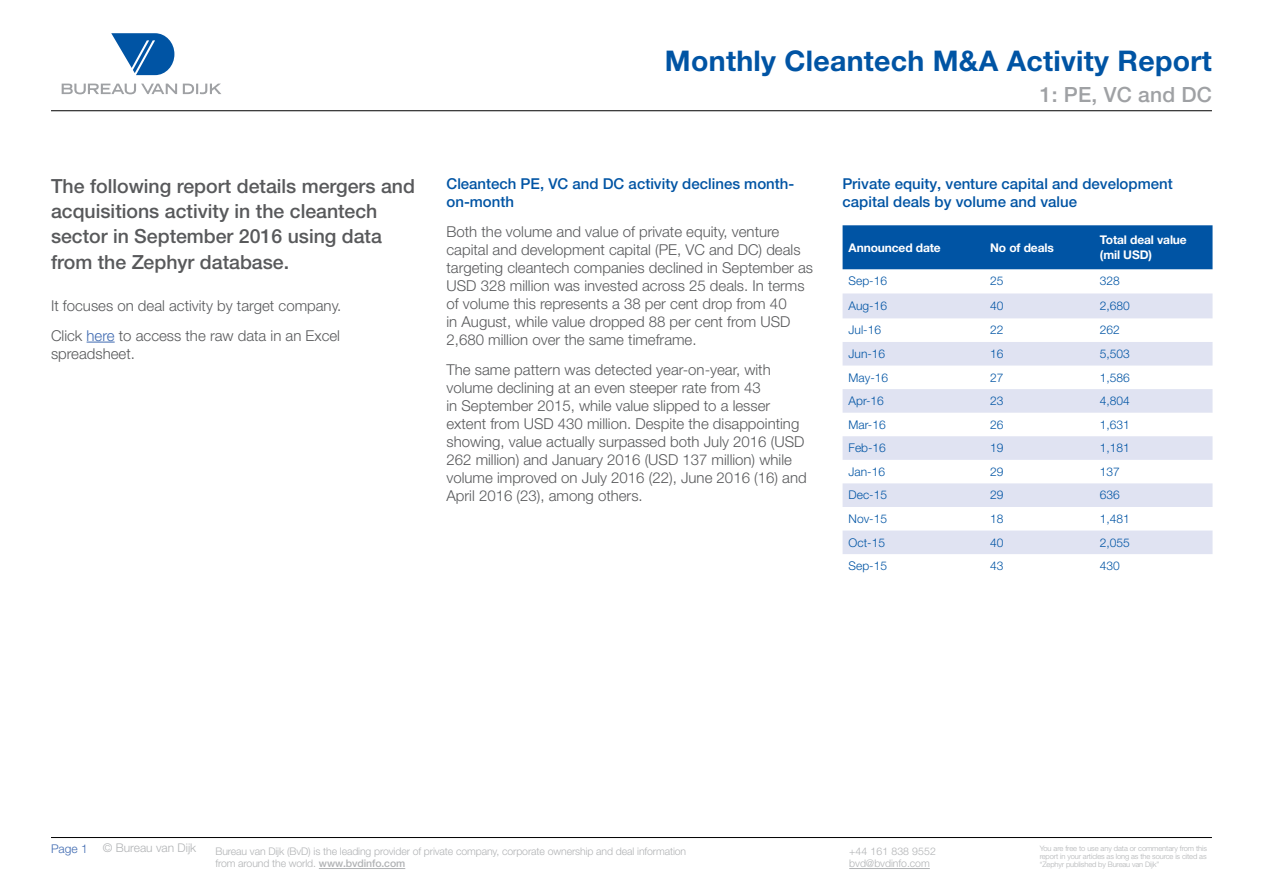
<style>
.page{position:relative;width:1263px;height:893px;background:#fff}
.page>*{position:absolute;margin:0;border:0;box-sizing:border-box;transform-origin:0 0}
.t1{font:700 28.5px "Helvetica Neue LTW1 G";letter-spacing:.01em;color:#0054a4}
.t2{font:500 21px "Helvetica Neue LTW1 G";letter-spacing:.01em;color:#9fa1a4}
.t3{font:500 19.5px/25.3px "Helvetica Neue LTW1 G";color:#58595b}
.t4{font:300 15px/18px "Helvetica Neue LT Std";color:#58595b}
.t5{font:500 15px/18px "Helvetica Neue LTW1 G";color:#0054a4}
.t6{font:300 12px "Helvetica Neue LT Std";color:#0054a4}
.t7{font:700 12px/14.4px "Helvetica Neue LTW1 G";letter-spacing:-.01em;color:#fff}
.t8{font:300 12px "Helvetica Neue LT Std";color:#b1b3b5}
.t9{font:300 12px "Helvetica Neue LT Std";color:#3f6ab1}
.t10{font:300 10.5px/12.6px "Helvetica Neue LT Std";letter-spacing:-.01em;color:#b1b3b5}
.t11{font:300 7.5px/8.2px "Helvetica Neue LT Std";letter-spacing:-.015em;color:#b1b3b5;text-align:justify}
.s1{color:#3f6ab1}
.s2{font-family:"Helvetica Neue LTW1 G";font-weight:500}
</style>
<div class="page">
<hr style="left:319px;top:868px;width:86px;height:1px;background:#b1b3b5">
<hr style="left:849px;top:868px;width:81px;height:1px;background:#b1b3b5">
<svg style="left:62px;top:84px;width:159px;height:10px"></svg>
<svg style="left:111px;top:33px;width:63px;height:42px"></svg>
<hr style="left:51px;top:110px;width:1161px;height:1px;background:#000">
<hr style="left:51px;top:837px;width:1161px;height:1px;background:#000">
<svg style="left:87px;top:342px;width:28px;height:1px"></svg>
<div style="left:842px;top:225px;width:370px;height:44px;background:#0054a4"></div>
<svg style="left:842px;top:293px;width:370px;height:261px;fill:#e0e3f2"></svg>
<h3 class="t3" style="left:51px;top:173px;width:365px">The following report details mergers and acquisitions activity in the cleantech sector in September 2016 using data from the Zephyr database.</h3>
<p class="t4" style="left:51px;top:290px;width:292px;line-height:30px">It focuses on deal activity by target company.<br>Click <span class="s1">here</span> to access the raw data in an Excel</p>
<p class="t4" style="left:51px;top:344px;width:85px">spreadsheet.</p>
<h1 class="t1" style="left:665px;top:43px;width:548px">Monthly Cleantech M&amp;A Activity Report</h1>
<h2 class="t2" style="left:1040px;top:82px;width:173px">1: PE, VC and DC</h2>
<p class="t5" style="left:446px;top:174px;width:349px">Cleantech PE, VC and DC activity declines month&shy;on-month</p>
<p class="t4" style="left:446px;top:222px;width:368px">Both the volume and value of private equity, venture capital and development capital (PE, VC and DC) deals targeting cleantech companies declined in September as USD 328 million was invested across 25 deals. In terms of volume this represents a 38 per cent drop from 40<br>in August, while value dropped 88 per cent from USD 2,680 million over the same timeframe.</p>
<p class="t4" style="left:446px;top:360px;width:362px">The same pattern was detected year-on-year, with volume declining at an even steeper rate from 43<br>in September 2015, while value slipped to a lesser extent from USD 430 million. Despite the disappointing showing, value actually surpassed both July 2016 (USD 262 million) and January 2016 (USD 137 million) while volume improved on July 2016 (22), June 2016 (16) and April 2016 (23), among others.</p>
<p class="t5" style="left:842px;top:175px;width:332px">Private equity, venture capital and development capital deals by volume and value</p>
<p class="t7" style="left:848px;top:240px;width:94px">Announced date</p>
<p class="t7" style="left:990px;top:240px;width:65px">No of deals</p>
<p class="t7" style="left:1100px;top:233px;width:88px">Total deal value (mil USD)</p>
<p class="t6" style="left:848px;top:274px;width:40px">Sep-16</p>
<p class="t6" style="left:990px;top:274px;width:15px">25</p>
<p class="t6" style="left:1100px;top:274px;width:22px">328</p>
<p class="t6" style="left:848px;top:298px;width:40px">Aug-16</p>
<p class="t6" style="left:990px;top:298px;width:15px">40</p>
<p class="t6" style="left:1100px;top:298px;width:32px">2,680</p>
<p class="t6" style="left:848px;top:323px;width:34px">Jul-16</p>
<p class="t6" style="left:990px;top:323px;width:15px">22</p>
<p class="t6" style="left:1100px;top:323px;width:22px">262</p>
<p class="t6" style="left:848px;top:346px;width:38px">Jun-16</p>
<p class="t6" style="left:990px;top:346px;width:15px">16</p>
<p class="t6" style="left:1100px;top:346px;width:32px">5,503</p>
<p class="t6" style="left:848px;top:370px;width:41px">May-16</p>
<p class="t6" style="left:990px;top:370px;width:15px">27</p>
<p class="t6" style="left:1100px;top:370px;width:32px">1,586</p>
<p class="t6" style="left:848px;top:394px;width:37px">Apr-16</p>
<p class="t6" style="left:990px;top:394px;width:15px">23</p>
<p class="t6" style="left:1100px;top:394px;width:32px">4,804</p>
<p class="t6" style="left:848px;top:417px;width:39px">Mar-16</p>
<p class="t6" style="left:990px;top:417px;width:15px">26</p>
<p class="t6" style="left:1100px;top:417px;width:32px">1,631</p>
<p class="t6" style="left:848px;top:441px;width:39px">Feb-16</p>
<p class="t6" style="left:990px;top:441px;width:15px">19</p>
<p class="t6" style="left:1100px;top:441px;width:32px">1,181</p>
<p class="t6" style="left:848px;top:464px;width:38px">Jan-16</p>
<p class="t6" style="left:990px;top:464px;width:15px">29</p>
<p class="t6" style="left:1100px;top:464px;width:22px">137</p>
<p class="t6" style="left:848px;top:488px;width:40px">Dec-15</p>
<p class="t6" style="left:990px;top:488px;width:15px">29</p>
<p class="t6" style="left:1100px;top:488px;width:22px">636</p>
<p class="t6" style="left:848px;top:511px;width:40px">Nov-15</p>
<p class="t6" style="left:990px;top:511px;width:15px">18</p>
<p class="t6" style="left:1100px;top:511px;width:32px">1,481</p>
<p class="t6" style="left:848px;top:535px;width:38px">Oct-15</p>
<p class="t6" style="left:990px;top:535px;width:15px">40</p>
<p class="t6" style="left:1100px;top:535px;width:32px">2,055</p>
<p class="t6" style="left:848px;top:559px;width:40px">Sep-15</p>
<p class="t6" style="left:990px;top:559px;width:15px">43</p>
<p class="t6" style="left:1100px;top:559px;width:22px">430</p>
<p class="t9" style="left:51px;top:841px;width:38px">Page 1</p>
<p class="t8" style="left:103px;top:840px;width:95px">© Bureau van Dijk</p>
<p class="t10" style="left:215px;top:845px;width:472px">Bureau van Dijk (BvD) is the leading provider of private company, corporate ownership and deal information from around the world. <span class="s2">www.bvdinfo.com</span></p>
<p class="t10" style="left:849px;top:845px;width:88px">+44 161 838 9552 bvd@bvdinfo.com</p>
<p class="t11" style="left:1040px;top:844px;width:169px">You are free to use any data or commentary from this report in your articles as long as the source is cited as “Zephyr published by Bureau van Dijk”</p>
</div>
